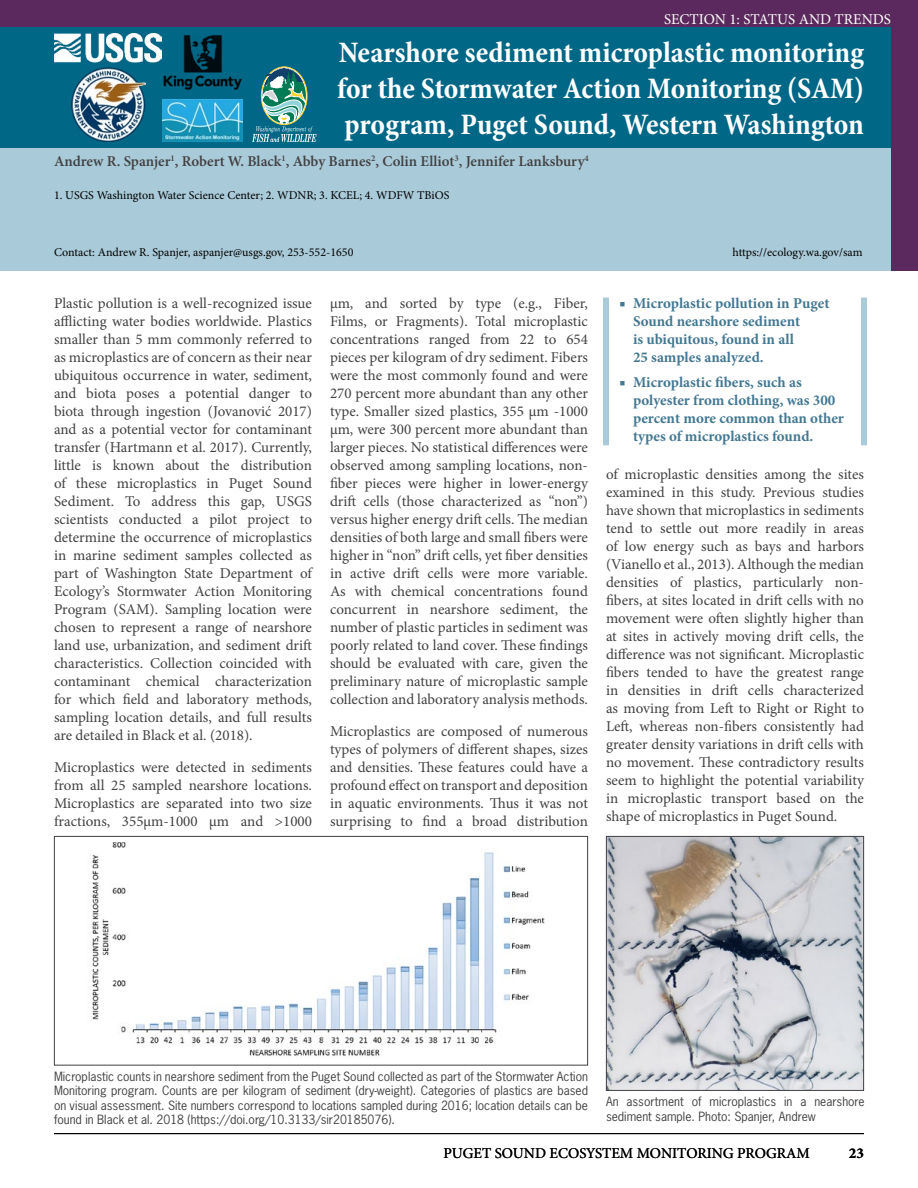
<style>
.page{position:relative;width:918px;height:1188px;background:#fff}
.page>*{position:absolute;margin:0;border:0;box-sizing:border-box;transform-origin:0 0}
.Article_title{font:700 condensed 30px/36px "Minion Pro";color:#fff;text-align:justify}
.t1{font:15px/18px "Minion Pro";color:#414042;text-align:justify}
.t2{font:700 15px/18px "Minion Pro";color:#437892}
.Author_list{font:600 15px "Minion Pro";color:#414042}
.t3{font:15px "Minion Pro";color:#000}
.t4{font:15px "Minion Pro";color:#fff}
.t5{font:700 15px "Minion Pro";color:#000}
.Figure_caption{font:12px/14.4px "News Gothic Std";color:#414042}
.Author_affiliation_l{font:12px "Minion Pro";color:#000}
</style>
<div class="page">
<div style="left:0;top:0;width:918px;height:271px;background:#5c295e"></div>
<div style="left:0;top:27px;width:891px;height:121px;background:#006786"></div>
<div style="left:603px;top:298px;width:6px;height:147px;background:#a9cad8"></div>
<div style="left:861px;top:298px;width:6px;height:147px;background:#a9cad8"></div>
<div style="left:0;top:148px;width:891px;height:123px;background:#a9cad8"></div>
<img style="left:608px;top:838px;width:254px;height:251px">
<div style="left:606px;top:836px;width:258px;height:255px;border:1px solid #414042"></div>
<img style="left:92px;top:842px;width:453px;height:215px">
<div style="left:54px;top:836px;width:534px;height:230px;border:1px solid #414042"></div>
<img style="left:54px;top:33px;width:108px;height:30px">
<img style="left:162px;top:99px;width:81px;height:43px">
<img style="left:163px;top:35px;width:80px;height:55px">
<img style="left:71px;top:67px;width:74px;height:75px">
<svg style="left:252px;top:68px;width:64px;height:74px"></svg>
<hr style="left:54px;top:1133px;width:810px;height:1px;background:#000">
<p class="t4" style="left:664px;top:10px;width:228px">SECTION 1: STATUS AND TRENDS</p>
<p class="Article_title" style="left:337px;top:35px;width:528px">Nearshore sediment microplastic monitoring for the Stormwater Action Monitoring (SAM) program, Puget Sound, Western Washington</p>
<p class="Author_list" style="left:54px;top:151px;width:536px">Andrew R. Spanjer<sup>1</sup>, Robert W. Black<sup>1</sup>, Abby Barnes<sup>2</sup>, Colin Elliot<sup>3</sup>, Jennifer Lanksbury<sup>4</sup></p>
<p class="Author_affiliation_l" style="left:54px;top:187px;width:397px">1. USGS Washington Water Science Center; 2. WDNR; 3. KCEL; 4. WDFW TBiOS</p>
<p class="Author_affiliation_l" style="left:54px;top:244px;width:301px">Contact: Andrew R. Spanjer, aspanjer@usgs.gov, 253-552-1650</p>
<p class="Author_affiliation_l" style="left:733px;top:244px;width:131px">https://ecology.wa.gov/sam</p>
<p class="t1" style="left:54px;top:295px;width:260px">Plastic pollution is a well-recognized issue afflicting water bodies worldwide. Plastics smaller than 5 mm commonly referred to as microplastics are of concern as their near ubiquitous occurrence in water, sediment, and biota poses a potential danger to biota through ingestion (Jovanović 2017) and as a potential vector for contaminant transfer (Hartmann et al. 2017). Currently, little is known about the distribution of these microplastics in Puget Sound Sediment. To address this gap, USGS scientists conducted a pilot project to determine the occurrence of microplastics in marine sediment samples collected as part of Washington State Department of Ecology’s Stormwater Action Monitoring Program (SAM). Sampling location were chosen to represent a range of nearshore land use, urbanization, and sediment drift characteristics. Collection coincided with contaminant chemical characterization for which field and laboratory methods, sampling location details, and full results are detailed in Black et al. (2018).</p>
<p class="t1" style="left:54px;top:758px;width:260px">Microplastics were detected in sediments from all 25 sampled nearshore locations.<br>Microplastics are separated into two size fractions, 355µm-1000 µm and &gt;1000</p>
<p class="t1" style="left:330px;top:295px;width:260px">µm, and sorted by type (e.g., Fiber, Films, or Fragments). Total microplastic concentrations ranged from 22 to 654 pieces per kilogram of dry sediment. Fibers were the most commonly found and were 270 percent more abundant than any other type. Smaller sized plastics, 355 µm -1000 µm, were 300 percent more abundant than larger pieces. No statistical differences were observed among sampling locations, non&shy;fiber pieces were higher in lower-energy drift cells (those characterized as “non”) versus higher energy drift cells. The median densities of both large and small fibers were higher in “non” drift cells, yet fiber densities in active drift cells were more variable.<br>As with chemical concentrations found concurrent in nearshore sediment, the number of plastic particles in sediment was poorly related to land cover. These findings should be evaluated with care, given the preliminary nature of microplastic sample collection and laboratory analysis methods.</p>
<p class="t1" style="left:330px;top:722px;width:260px">Microplastics are composed of numerous types of polymers of different shapes, sizes and densities. These features could have a profound effect on transport and deposition in aquatic environments. Thus it was not surprising to find a broad distribution</p>
<p class="t2" style="left:633px;top:294px;width:198px;text-indent:-14px">■ Microplastic pollution in Puget<br>Sound nearshore sediment<br>is ubiquitous, found in all<br>25 samples analyzed.</p>
<p class="t2" style="left:633px;top:373px;width:212px;text-indent:-14px">■ Microplastic fibers, such as polyester from clothing, was 300 percent more common than other types of microplastics found.</p>
<p class="t1" style="left:606px;top:465px;width:260px">of microplastic densities among the sites examined in this study. Previous studies have shown that microplastics in sediments tend to settle out more readily in areas of low energy such as bays and harbors (Vianello et al., 2013). Although the median densities of plastics, particularly non&shy;fibers, at sites located in drift cells with no movement were often slightly higher than at sites in actively moving drift cells, the difference was not significant. Microplastic fibers tended to have the greatest range in densities in drift cells characterized as moving from Left to Right or Right to Left, whereas non-fibers consistently had greater density variations in drift cells with no movement. These contradictory results seem to highlight the potential variability in microplastic transport based on the shape of microplastics in Puget Sound.</p>
<p class="Figure_caption" style="left:54px;top:1069px;width:536px;text-align:justify">Microplastic counts in nearshore sediment from the Puget Sound collected as part of the Stormwater Action Monitoring program. Counts are per kilogram of sediment (dry-weight). Categories of plastics are based on visual assessment. Site numbers correspond to locations sampled during 2016; location details can be found in Black et al. 2018 (https://doi.org/10.3133/sir20185076).</p>
<p class="t3" style="left:443px;top:1144px;width:368px">PUGET SOUND ECOSYSTEM MONITORING PROGRAM</p>
<p class="t5" style="left:849px;top:1143px;width:16px">23</p>
<p class="Figure_caption" style="left:606px;top:1094px;width:260px">An assortment of microplastics in a nearshore sediment sample. Photo: Spanjer, Andrew</p>
</div>
